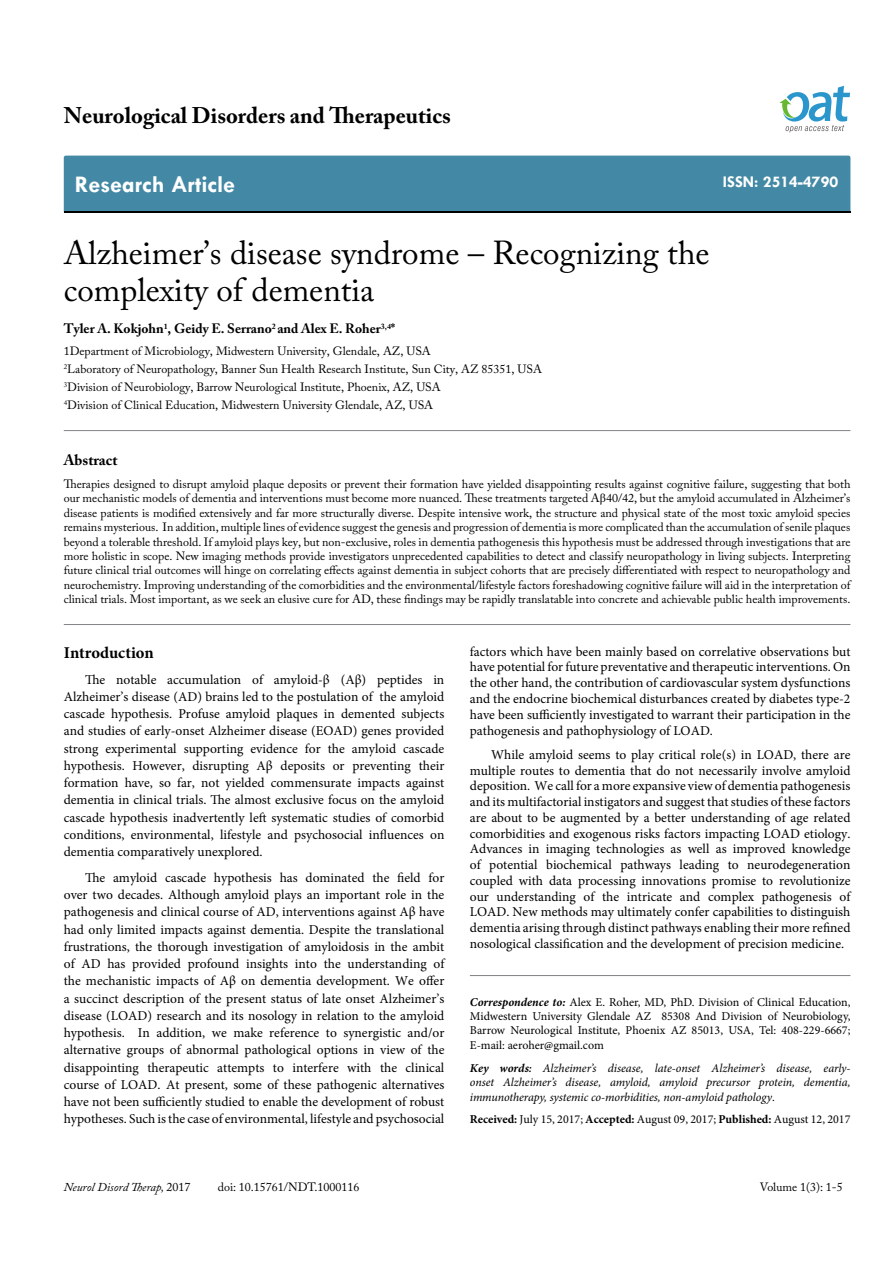
<style>
.page{position:relative;width:893px;height:1263px;background:#fff}
.page>*{position:absolute;margin:0;border:0;box-sizing:border-box;transform-origin:0 0}
.t1{font:33px/37.5px "Adobe Caslon Pro";color:#000}
.t2{font:700 24px "Tw Cen";color:#fff}
.t3{font:700 22.5px "Adobe Caslon Pro";color:#000}
.t4{font:700 16.5px "Tw Cen";color:#fff}
.t5{font:700 16.5px "Minion Pro";letter-spacing:-.005em;color:#000}
.t6{font:700 15px "Adobe Caslon Pro";color:#000}
.t7{font:13.5px/17.2px "Minion Pro";color:#000;text-align:justify}
.t8{font:700 13.5px "Adobe Caslon Pro";color:#000}
.t9{font:12px/14.4px "Adobe Caslon Pro";color:#000}
.t10{font:12px/14.4px "Minion Pro";color:#000;text-align:justify}
.t11{font:italic 12px/14.4px "Minion Pro";letter-spacing:-.01em;color:#000;text-align:justify}
.t12{font:italic 12px "Adobe Caslon Pro";color:#000}
.s1{font-family:"Times New Roman"}
.s2{font-weight:700;font-style:italic}
.s3{font-weight:700}
.s4{font-weight:600}
.s5{font-style:normal}
</style>
<div class="page">
<div style="left:64px;top:156px;width:786px;height:56px;background:#4389a5"></div>
<svg style="left:779px;top:86px;width:71px;height:47px"></svg>
<hr style="left:64px;top:430px;width:786px;height:1px;background:#808285">
<hr style="left:64px;top:624px;width:786px;height:1px;background:#808285">
<hr style="left:470px;top:975px;width:380px;height:1px;background:#808285">
<h3 class="t3" style="left:64px;top:102px;width:388px">Neurological Disorders and Therapeutics</h3>
<h2 class="t2" style="left:75px;top:170px;width:162px">Research Article</h2>
<p class="t4" style="left:723px;top:172px;width:117px">ISSN: 2514-4790</p>
<h1 class="t1" style="left:64px;top:233px;width:647px">Alzheimer’s disease syndrome – Recognizing the complexity of dementia</h1>
<p class="t8" style="left:64px;top:320px;width:333px">Tyler A. Kokjohn<sup>1</sup>, Geidy E. Serrano<sup>2</sup> and Alex E. Roher<sup>3,4</sup>*</p>
<p class="t9" style="left:64px;top:342px;width:480px;line-height:18px">1Department of Microbiology, Midwestern University, Glendale, AZ, USA<br><sup>2</sup>Laboratory of Neuropathology, Banner Sun Health Research Institute, Sun City, AZ 85351, USA <sup>3</sup>Division of Neurobiology, Barrow Neurological Institute, Phoenix, AZ, USA<br><sup>4</sup>Division of Clinical Education, Midwestern University Glendale, AZ, USA</p>
<p class="t6" style="left:64px;top:451px;width:55px">Abstract</p>
<p class="t9" style="left:64px;top:477px;width:788px;text-align:justify">Therapies designed to disrupt amyloid plaque deposits or prevent their formation have yielded disappointing results against cognitive failure, suggesting that both our mechanistic models of dementia and interventions must become more nuanced. These treatments targeted A<span class="s1">β</span>40/42, but the amyloid accumulated in Alzheimer’s disease patients is modified extensively and far more structurally diverse. Despite intensive work, the structure and physical state of the most toxic amyloid species remains mysterious. In addition, multiple lines of evidence suggest the genesis and progression of dementia is more complicated than the accumulation of senile plaques beyond a tolerable threshold. If amyloid plays key, but non-exclusive, roles in dementia pathogenesis this hypothesis must be addressed through investigations that are more holistic in scope. New imaging methods provide investigators unprecedented capabilities to detect and classify neuropathology in living subjects. Interpreting future clinical trial outcomes will hinge on correlating effects against dementia in subject cohorts that are precisely differentiated with respect to neuropathology and neurochemistry. Improving understanding of the comorbidities and the environmental/lifestyle factors foreshadowing cognitive failure will aid in the interpretation of clinical trials. Most important, as we seek an elusive cure for AD, these findings may be rapidly translatable into concrete and achievable public health improvements.</p>
<p class="t5" style="left:64px;top:641px;width:91px">Introduction</p>
<p class="t7" style="left:64px;top:671px;width:382px;text-indent:21px">The notable accumulation of amyloid-β (Aβ) peptides in Alzheimer’s disease (AD) brains led to the postulation of the amyloid cascade hypothesis. Profuse amyloid plaques in demented subjects and studies of early-onset Alzheimer disease (EOAD) genes provided strong experimental supporting evidence for the amyloid cascade hypothesis. However, disrupting Aβ deposits or preventing their formation have, so far, not yielded commensurate impacts against dementia in clinical trials. The almost exclusive focus on the amyloid cascade hypothesis inadvertently left systematic studies of comorbid conditions, environmental, lifestyle and psychosocial influences on dementia comparatively unexplored.</p>
<p class="t7" style="left:64px;top:869px;width:382px;text-indent:21px">The amyloid cascade hypothesis has dominated the field for over two decades. Although amyloid plays an important role in the pathogenesis and clinical course of AD, interventions against Aβ have had only limited impacts against dementia. Despite the translational frustrations, the thorough investigation of amyloidosis in the ambit of AD has provided profound insights into the understanding of the mechanistic impacts of Aβ on dementia development. We offer a succinct description of the present status of late onset Alzheimer’s disease (LOAD) research and its nosology in relation to the amyloid hypothesis. In addition, we make reference to synergistic and/or alternative groups of abnormal pathological options in view of the disappointing therapeutic attempts to interfere with the clinical course of LOAD. At present, some of these pathogenic alternatives have not been sufficiently studied to enable the development of robust hypotheses. Such is the case of environmental, lifestyle and psychosocial</p>
<p class="t7" style="left:470px;top:644px;width:382px;line-height:15.8px">factors which have been mainly based on correlative observations but have potential for future preventative and therapeutic interventions. On the other hand, the contribution of cardiovascular system dysfunctions and the endocrine biochemical disturbances created by diabetes type-2 have been sufficiently investigated to warrant their participation in the pathogenesis and pathophysiology of LOAD.</p>
<p class="t7" style="left:470px;top:747px;width:382px;line-height:15.8px;text-indent:21px">While amyloid seems to play critical role(s) in LOAD, there are multiple routes to dementia that do not necessarily involve amyloid deposition. We call for a more expansive view of dementia pathogenesis and its multifactorial instigators and suggest that studies of these factors are about to be augmented by a better understanding of age related comorbidities and exogenous risks factors impacting LOAD etiology.<br>Advances in imaging technologies as well as improved knowledge of potential biochemical pathways leading to neurodegeneration coupled with data processing innovations promise to revolutionize our understanding of the intricate and complex pathogenesis of LOAD. New methods may ultimately confer capabilities to distinguish dementia arising through distinct pathways enabling their more refined nosological classification and the development of precision medicine.</p>
<p class="t10" style="left:470px;top:994px;width:382px"><span class="s2">Correspondence to:</span> Alex E. Roher, MD, PhD. Division of Clinical Education, Midwestern University Glendale AZ 85308 And Division of Neurobiology, Barrow Neurological Institute, Phoenix AZ 85013, USA, Tel: 408-229-6667; E-mail: aeroher@gmail.com</p>
<p class="t11" style="left:470px;top:1061px;width:382px"><span class="s3">Key words</span><span class="s4">:</span> Alzheimer’s disease, late-onset Alzheimer’s disease, early&shy;onset Alzheimer’s disease, amyloid, amyloid precursor protein, dementia, immunotherapy, systemic co-morbidities, non-amyloid pathology<span class="s5">.</span></p>
<p class="t10" style="left:470px;top:1112px;width:382px"><span class="s3">Received:</span> July 15, 2017; <span class="s3">Accepted:</span> August 09, 2017; <span class="s3">Published:</span> August 12, 2017</p>
<p class="t12" style="left:64px;top:1180px;width:128px">Neurol Disord Therap, <span class="s5">2017</span></p>
<p class="t9" style="left:218px;top:1180px;width:143px">doi: 10.15761/NDT.1000116</p>
<p class="t9" style="left:760px;top:1180px;width:84px">Volume 1(3): 1-5</p>
</div>
